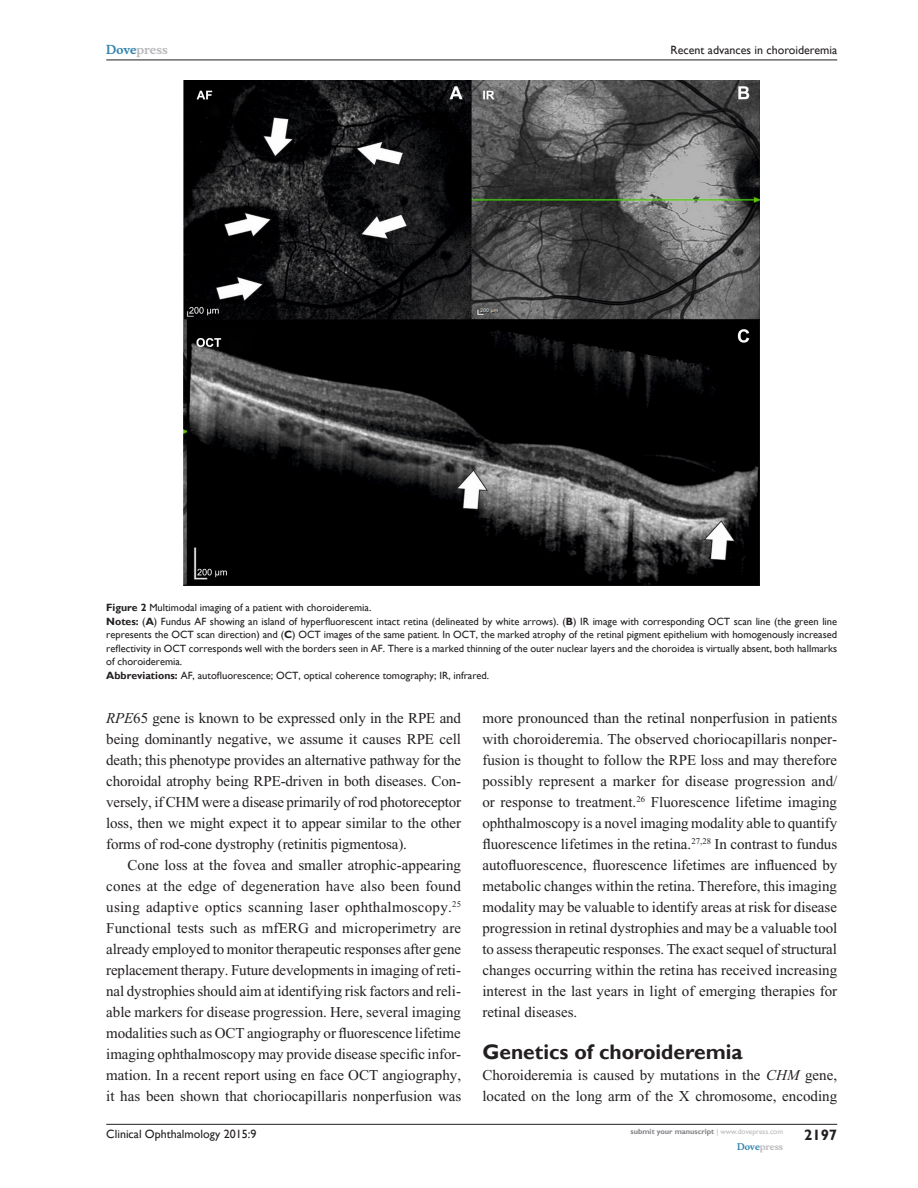
<style>
.page{position:relative;width:918px;height:1188px;background:#fff}
.page>*{position:absolute;margin:0;border:0;box-sizing:border-box;transform-origin:0 0}
.t1{font:700 21px "Gill Sans";color:#231f20}
.Tx{font:15px/21px "Times New Roman";color:#231f20;text-align:justify}
.TxF{font:15px/21px "Times New Roman";color:#231f20;text-align:justify}
.RunFolio-R{font:700 15px "Gill Sans";color:#231f20}
.RunH-R{font:12px "Gill Sans";color:#231f20}
.RunF-R{font:12px "Gill Sans";color:#231f20}
.RunH-Brand-R{font:700 12px "Musee";color:#b8b9bc}
.FigSNRI{font:10.5px/13.5px "Gill Sans";color:#231f20;text-align:justify}
.FigC{font:10.5px "Gill Sans";color:#231f20}
.RunF-Brand-R{font:700 9px "Musee";color:#b8b9bc}
.RunF-SubmityourMS-R{font:700 7.5px "Gill Sans";color:#808285}
.s1{color:#3485ae}
.s2{font-weight:700}
.s3{font-style:italic}
.s4{font-weight:400;color:#b8b9bc}
</style>
<div class="page">
<hr style="left:106px;top:1124px;width:731px;height:1px;background:#231f20">
<hr style="left:106px;top:60px;width:731px;height:1px;background:#231f20">
<img style="left:184px;top:81px;width:576px;height:505px">
<p class="RunH-Brand-R" style="left:106px;top:43px;width:63px"><span class="s1">Dove</span>press</p>
<p class="RunH-R" style="left:671px;top:43px;width:168px">Recent advances in choroideremia</p>
<p class="FigC" style="left:106px;top:602px;width:267px"><span class="s2">Figure 2</span> Multimodal imaging of a patient with choroideremia.</p>
<p class="FigSNRI" style="left:106px;top:615px;width:732px"><span class="s2">Notes:</span> (<span class="s2">A</span>) Fundus AF showing an island of hyperfluorescent intact retina (delineated by white arrows). (<span class="s2">B</span>) IR image with corresponding OCT scan line (the green line represents the OCT scan direction) and (<span class="s2">C</span>) OCT images of the same patient. In OCT, the marked atrophy of the retinal pigment epithelium with homogenously increased reflectivity in OCT corresponds well with the borders seen in AF. There is a marked thinning of the outer nuclear layers and the choroidea is virtually absent, both hallmarks of choroideremia.</p>
<p class="FigSNRI" style="left:106px;top:669px;width:384px"><span class="s2">Abbreviations:</span> AF, autofluorescence; OCT, optical coherence tomography; IR, infrared.</p>
<p class="TxF" style="left:106px;top:707px;width:356px"><span class="s3">RPE</span>65 gene is known to be expressed only in the RPE and being dominantly negative, we assume it causes RPE cell death; this phenotype provides an alternative pathway for the choroidal atrophy being RPE-driven in both diseases. Con&shy;versely, if CHM were a disease primarily of rod photoreceptor loss, then we might expect it to appear similar to the other forms of rod-cone dystrophy (retinitis pigmentosa).</p>
<p class="Tx" style="left:106px;top:854px;width:357px;text-indent:21px">Cone loss at the fovea and smaller atrophic-appearing cones at the edge of degeneration have also been found using adaptive optics scanning laser ophthalmoscopy.<sup>25<br></sup>Functional tests such as mfERG and microperimetry are already employed to monitor therapeutic responses after gene replacement therapy. Future developments in imaging of reti&shy;nal dystrophies should aim at identifying risk factors and reli&shy;able markers for disease progression. Here, several imaging modalities such as OCT angiography or fluorescence lifetime imaging ophthalmoscopy may provide disease specific infor&shy;mation. In a recent report using en face OCT angiography, it has been shown that choriocapillaris nonperfusion was</p>
<p class="Tx" style="left:482px;top:707px;width:357px">more pronounced than the retinal nonperfusion in patients with choroideremia. The observed choriocapillaris nonper&shy;fusion is thought to follow the RPE loss and may therefore possibly represent a marker for disease progression and/ or response to treatment.<sup>26</sup> Fluorescence lifetime imaging ophthalmoscopy is a novel imaging modality able to quantify fluorescence lifetimes in the retina.<sup>27,28</sup> In contrast to fundus autofluorescence, fluorescence lifetimes are influenced by metabolic changes within the retina. Therefore, this imaging modality may be valuable to identify areas at risk for disease progression in retinal dystrophies and may be a valuable tool to assess therapeutic responses. The exact sequel of structural changes occurring within the retina has received increasing interest in the last years in light of emerging therapies for retinal diseases.</p>
<h1 class="t1" style="left:482px;top:1039px;width:262px">Genetics of choroideremia</h1>
<p class="TxF" style="left:482px;top:1064px;width:356px">Choroideremia is caused by mutations in the <span class="s3">CHM</span> gene, located on the long arm of the X chromosome, encoding</p>
<p class="RunF-R" style="left:106px;top:1127px;width:152px">Clinical Ophthalmology 2015:9</p>
<p class="RunF-SubmityourMS-R" style="left:631px;top:1127px;width:154px">submit your manuscript <span class="s4">| www.dovepress.com</span></p>
<p class="RunF-Brand-R" style="left:737px;top:1141px;width:48px"><span class="s1">Dove</span>press</p>
<p class="RunFolio-R" style="left:804px;top:1126px;width:35px">2197</p>
</div>
